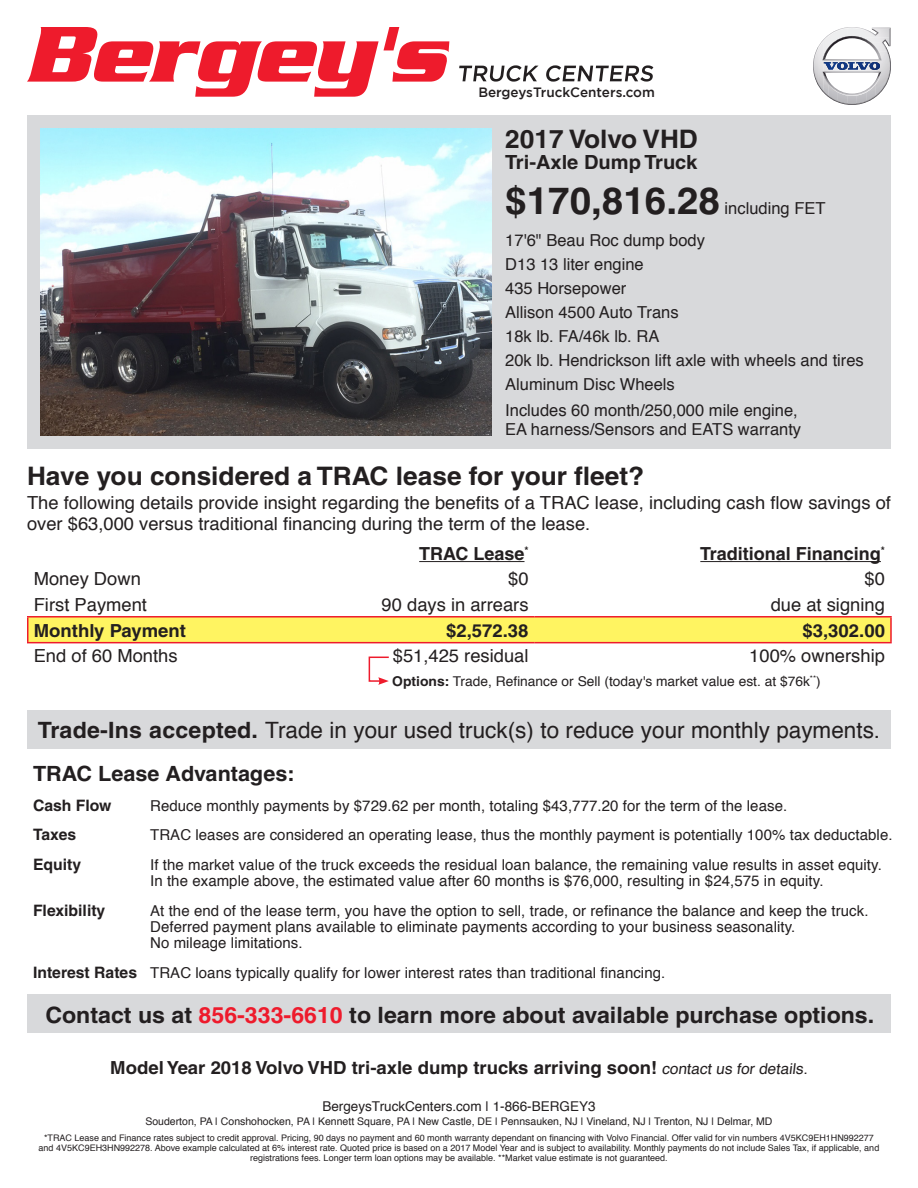
<style>
.page{position:relative;width:918px;height:1188px;background:#fff}
.page>*{position:absolute;margin:0;border:0;box-sizing:border-box;transform-origin:0 0}
.t1{font:700 37.5px "Helvetica";color:#231f20}
.t2{font:700 25.5px "Helvetica";color:#231f20}
.t3{font:22.5px "Helvetica";color:#231f20}
.Body{font:700 22.5px "Helvetica";color:#231f20}
.t4{font:700 21px "Helvetica";color:#231f20}
.t5{font:700 19.5px "Helvetica";color:#231f20}
.t6{font:18px/21px "Helvetica";color:#231f20}
.t7{font:700 18px "Helvetica";color:#231f20}
.t8{font:16.5px "Helvetica";color:#231f20}
.t9{font:700 15.75px "Helvetica";color:#231f20}
.t10{font:15px "Helvetica";letter-spacing:.005em;color:#231f20}
.t11{font:13.5px "Helvetica";color:#231f20}
.Body-2{font:500 13.5px "Gotham";color:#231f20}
.t12{font:10.5px "Helvetica";color:#231f20}
.t13{font:9px/10.2px "Helvetica";color:#231f20;text-align:center}
.s1{font-weight:700}
.s2{color:#ee1b2c}
.s3{font-weight:400;font-size:15px}
</style>
<div class="page">
<div style="left:28px;top:994px;width:863px;height:39px;background:#d8d9db"></div>
<div style="left:27px;top:710px;width:864px;height:39px;background:#d8d9db"></div>
<hr style="left:27px;top:616px;width:189px;height:2px;background:#ee1b2c">
<div style="left:27px;top:617px;width:863px;height:25px;background:#fff461"></div>
<hr style="left:216px;top:616px;width:108px;height:2px;background:#ee1b2c">
<hr style="left:324px;top:616px;width:211px;height:2px;background:#ee1b2c">
<hr style="left:535px;top:616px;width:357px;height:2px;background:#ee1b2c">
<hr style="left:890px;top:618px;width:2px;height:24px;background:#ee1b2c">
<hr style="left:27px;top:642px;width:189px;height:1px;background:#ee1b2c">
<hr style="left:216px;top:642px;width:108px;height:1px;background:#ee1b2c">
<hr style="left:324px;top:642px;width:211px;height:1px;background:#ee1b2c">
<hr style="left:535px;top:642px;width:357px;height:1px;background:#ee1b2c">
<hr style="left:419px;top:561px;width:106px;height:1px;background:#231f20">
<hr style="left:700px;top:561px;width:181px;height:1px;background:#231f20">
<svg style="left:368px;top:656px;width:21px;height:29px"></svg>
<div style="left:27px;top:115px;width:864px;height:334px;background:#d8d9db"></div>
<img style="left:41px;top:128px;width:451px;height:307px">
<svg style="left:27px;top:27px;width:422px;height:70px"></svg>
<svg style="left:459px;top:65px;width:80px;height:17px"></svg>
<svg style="left:546px;top:65px;width:107px;height:17px"></svg>
<svg style="left:813px;top:27px;width:78px;height:78px"></svg>
<p class="Body-2" style="left:478px;top:84px;width:178px">BergeysTruckCenters.com</p>
<p class="t2" style="left:505px;top:123px;width:194px">2017 Volvo VHD</p>
<p class="t5" style="left:505px;top:150px;width:193px">Tri-Axle Dump Truck</p>
<p class="t1" style="left:505px;top:178px;width:216px">$170,816.28</p>
<p class="t8" style="left:725px;top:195px;width:102px">including FET</p>
<p class="t8" style="left:505px;top:228px;width:201px">17'6" Beau Roc dump body</p>
<p class="t8" style="left:505px;top:252px;width:140px">D13 13 liter engine</p>
<p class="t8" style="left:505px;top:276px;width:123px">435 Horsepower</p>
<p class="t8" style="left:505px;top:300px;width:175px">Allison 4500 Auto Trans</p>
<p class="t8" style="left:505px;top:324px;width:156px">18k lb. FA/46k lb. RA</p>
<p class="t8" style="left:505px;top:348px;width:360px">20k lb. Hendrickson lift axle with wheels and tires</p>
<p class="t8" style="left:505px;top:372px;width:171px">Aluminum Disc Wheels</p>
<p class="t8" style="left:505px;top:397px;width:294px">Includes 60 month/250,000 mile engine,</p>
<p class="t8" style="left:505px;top:417px;width:297px">EA harness/Sensors and EATS warranty</p>
<p class="t2" style="left:27px;top:460px;width:619px">Have you considered a TRAC lease for your fleet?</p>
<p class="t6" style="left:27px;top:492px;width:865px">The following details provide insight regarding the benefits of a TRAC lease, including cash flow savings of over $63,000 versus traditional financing during the term of the lease.</p>
<p class="t7" style="left:419px;top:542px;width:111px">TRAC Lease<sup>*</sup></p>
<p class="t7" style="left:700px;top:542px;width:186px">Traditional Financing<sup>*</sup></p>
<p class="t6" style="left:34px;top:569px;width:109px">Money Down</p>
<p class="t6" style="left:508px;top:569px;width:22px">$0</p>
<p class="t6" style="left:865px;top:569px;width:22px">$0</p>
<p class="t6" style="left:34px;top:595px;width:115px">First Payment</p>
<p class="t6" style="left:382px;top:595px;width:148px">90 days in arrears</p>
<p class="t6" style="left:771px;top:595px;width:116px">due at signing</p>
<p class="t7" style="left:34px;top:619px;width:154px">Monthly Payment</p>
<p class="t7" style="left:446px;top:619px;width:84px">$2,572.38</p>
<p class="t7" style="left:803px;top:619px;width:84px">$3,302.00</p>
<p class="t6" style="left:34px;top:646px;width:145px">End of 60 Months</p>
<p class="t6" style="left:393px;top:646px;width:137px">$51,425 residual</p>
<p class="t6" style="left:749px;top:646px;width:137px">100% ownership</p>
<p class="t11" style="left:392px;top:671px;width:430px"><span class="s1">Options:</span> Trade, Refinance or Sell (today's market value est. at $76k<sup>**</sup>)</p>
<p class="t3" style="left:38px;top:712px;width:844px"><span class="s1">Trade-Ins accepted.</span> Trade in your used truck(s) to reduce your monthly payments.</p>
<p class="t4" style="left:33px;top:761px;width:263px">TRAC Lease Advantages:</p>
<p class="t9" style="left:33px;top:796px;width:80px">Cash Flow</p>
<p class="t10" style="left:150px;top:794px;width:639px">Reduce monthly payments by $729.62 per month, totaling $43,777.20 for the term of the lease.</p>
<p class="t9" style="left:33px;top:825px;width:45px">Taxes</p>
<p class="t10" style="left:150px;top:824px;width:744px">TRAC leases are considered an operating lease, thus the monthly payment is potentially 100% tax deductable.</p>
<p class="t9" style="left:33px;top:855px;width:50px">Equity</p>
<p class="t10" style="left:150px;top:853px;width:733px">If the market value of the truck exceeds the residual loan balance, the remaining value results in asset equity.</p>
<p class="t10" style="left:150px;top:869px;width:675px">In the example above, the estimated value after 60 months is $76,000, resulting in $24,575 in equity.</p>
<p class="t9" style="left:33px;top:901px;width:74px">Flexibility</p>
<p class="t10" style="left:150px;top:899px;width:720px">At the end of the lease term, you have the option to sell, trade, or refinance the balance and keep the truck.</p>
<p class="t10" style="left:150px;top:915px;width:647px">Deferred payment plans available to eliminate payments according to your business seasonality.</p>
<p class="t10" style="left:150px;top:932px;width:154px">No mileage limitations.</p>
<p class="t9" style="left:33px;top:963px;width:106px">Interest Rates</p>
<p class="t10" style="left:150px;top:961px;width:517px">TRAC loans typically qualify for lower interest rates than traditional financing.</p>
<p class="Body" style="left:45px;top:1001px;width:830px">Contact us at <span class="s2">856-333-6610</span> to learn more about available purchase options.</p>
<p class="t7" style="left:110px;top:1057px;width:702px">Model Year 2018 Volvo VHD tri-axle dump trucks arriving soon! <span class="s3">contact us for details.</span></p>
<p class="t11" style="left:322px;top:1096px;width:275px">BergeysTruckCenters.com | 1-866-BERGEY3</p>
<p class="t12" style="left:145px;top:1113px;width:629px">Souderton, PA | Conshohocken, PA | Kennett Square, PA | New Castle, DE | Pennsauken, NJ | Vineland, NJ | Trenton, NJ | Delmar, MD</p>
<p class="t13" style="left:39px;top:1133px;width:842px">*TRAC Lease and Finance rates subject to credit approval. Pricing, 90 days no payment and 60 month warranty dependant on financing with Volvo Financial. Offer valid for vin numbers 4V5KC9EH1HN992277 and 4V5KC9EH3HN992278. Above example calculated at 6% interest rate. Quoted price is based on a 2017 Model Year and is subject to availability. Monthly payments do not include Sales Tax, if applicable, and registrations fees. Longer term loan options may be available. **Market value estimate is not guaranteed.</p>
</div>
